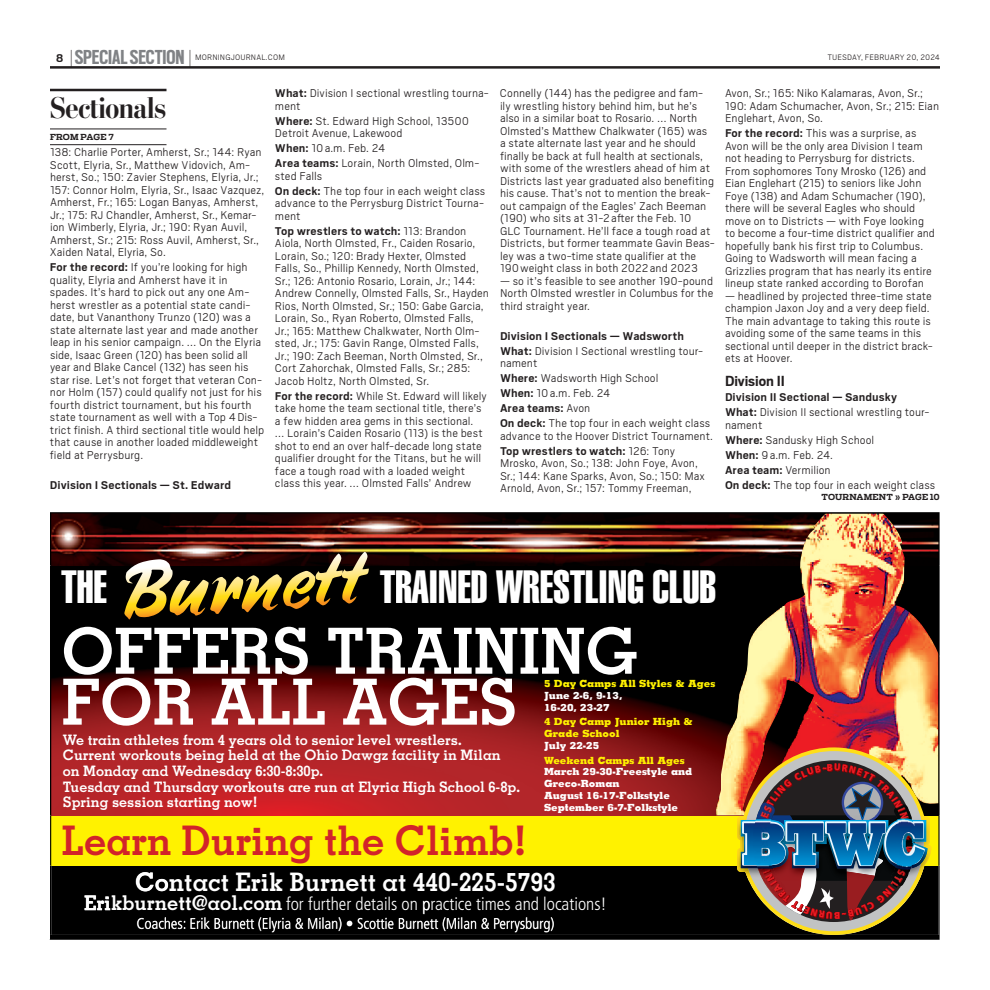
<style>
.page{position:relative;width:990px;height:990px;background:#fff}
.page>*{position:absolute;margin:0;border:0;box-sizing:border-box;transform-origin:0 0}
.t1{font:700 63.62px/50.9px "Memphis";color:#fff}
.t2{font:45.88px "Helvetica Extra Compressed";color:#fff}
.t3{font:700 40.75px "Memphis";color:#d2232a}
.t4{font:700 30px "Stilson Display";letter-spacing:-.005em;color:#231f20}
.t5{font:700 25.5px "Memphis";color:#fff}
.t6{font:700 22.5px "Scout Cond";color:#808285}
.t7{font:300 condensed 17.88px "Frutiger";color:#fff}
.t8{font:700 16.25px "Scout";letter-spacing:-.005em;color:#231f20}
.t9{font:300 condensed 15.25px "Frutiger";color:#fff}
.t10{font:700 14.38px/15.6px "Memphis";color:#fff}
.t11{font:12.5px/12.5px "Cub Scout Light OV AJLASC";color:#231f20}
.t12{font:12.5px "Cub Scout Bold OV AJLASD";color:#231f20}
.t13{font:800 9.88px/11.9px "Memphis";color:#fff}
.t14{font:800 9.88px/11.9px "Memphis";color:#fff200}
.t15{font:8.75px "Cub Scout Light OV AJLASC";letter-spacing:.01em;color:#231f20}
.t16{font:8.25px "Receiver Bold OV AJLASE";letter-spacing:.01em;color:#231f20}
.s1{font-family:"Cub Scout Light OV AJLASC";font-weight:400;font-size:21.5px;color:#231f20}
.s2{font-family:"Cub Scout Bold OV AJLASD"}
.s3{font-family:"Cub Scout Light OV AJLASC"}
.s4{font-family:"Memphis";font-weight:700;font-stretch:normal;font-size:20.38px}
</style>
<div class="page">
<hr style="left:50px;top:89px;width:116px;height:2px;background:#231f20">
<hr style="left:50px;top:129px;width:116px;height:1px;background:#231f20">
<hr style="left:50px;top:144px;width:116px;height:1px;background:#231f20">
<img style="left:50px;top:512px;width:890px;height:235px">
<img style="left:938px;top:654px;width:2px;height:93px">
<hr style="left:50px;top:66px;width:890px;height:3px;background:#231f20">
<svg style="left:50px;top:747px;width:890px;height:193px;background:#7c5321"></svg>
<h3 class="t6" style="left:70px;top:50px;width:123px"><span class="s1">|</span> SPECIAL SECTION <span class="s1">|</span></h3>
<p class="t12" style="left:56px;top:54px;width:9px">8</p>
<p class="t15" style="left:195px;top:55px;width:91px">MORNINGJOURNAL.COM</p>
<p class="t15" style="left:827px;top:55px;width:114px">TUESDAY, FEBRUARY 20, 2024</p>
<h3 class="t4" style="left:50px;top:97px;width:118px">Sectionals</h3>
<p class="t16" style="left:50px;top:134px;width:65px">FROM PAGE 7</p>
<p class="t11" style="left:50px;top:147px;width:216px">138: Charlie Porter, Amherst, Sr.; 144: Ryan Scott, Elyria, Sr., Matthew Vidovich, Am&shy;herst, So.; 150: Zavier Stephens, Elyria, Jr.; 157: Connor Holm, Elyria, Sr., Isaac Vazquez, Amherst, Fr.; 165: Logan Banyas, Amherst, Jr.; 175: RJ Chandler, Amherst, Sr., Kemar&shy;ion Wimberly, Elyria, Jr.; 190: Ryan Auvil, Amherst, Sr.; 215: Ross Auvil, Amherst, Sr., Xaiden Natal, Elyria, So.</p>
<p class="t11" style="left:50px;top:262px;width:216px"><span class="s2">For the record:</span> If you’re looking for high quality, Elyria and Amherst have it in spades. It’s hard to pick out any one Am&shy;herst wrestler as a potential state candi&shy;date, but Vananthony Trunzo (120) was a state alternate last year and made another leap in his senior campaign. … On the Elyria side, Isaac Green (120) has been solid all year and Blake Cancel (132) has seen his star rise. Let’s not forget that veteran Con&shy;nor Holm (157) could qualify not just for his fourth district tournament, but his fourth state tournament as well with a Top 4Dis&shy;trict finish. A third sectional title would help that cause in another loaded middleweight field at Perrysburg.</p>
<p class="t12" style="left:50px;top:481px;width:183px">Division I Sectionals — St. Edward</p>
<p class="t11" style="left:275px;top:88px;width:215px"><span class="s2">What:</span> Division I sectional wrestling tourna&shy;ment</p>
<p class="t11" style="left:275px;top:116px;width:196px"><span class="s2">Where:</span> St. Edward High School, 13500<br>Detroit Avenue, Lakewood</p>
<p class="t11" style="left:275px;top:142px;width:206px;line-height:15px"><span class="s2">When:</span> 10a.m. Feb. 24<br><span class="s2">Area teams:</span> Lorain, North Olmsted, Olm-</p>
<p class="t11" style="left:275px;top:170px;width:212px;line-height:15px">sted Falls<br><span class="s2">On deck:</span> The top four in each weight class</p>
<p class="t11" style="left:275px;top:198px;width:211px">advance to the Perrysburg District Tourna&shy;ment</p>
<p class="t12" style="left:275px;top:227px;width:193px">Top wrestlers to watch: <span class="s3">113: Brandon</span></p>
<p class="t11" style="left:275px;top:238px;width:216px">Aiola, North Olmsted, Fr., Caiden Rosario, Lorain, So.; 120: Brady Hexter, Olmsted Falls, So., Phillip Kennedy, North Olmsted, Sr.; 126: Antonio Rosario, Lorain, Jr.; 144:<br>Andrew Connelly, Olmsted Falls, Sr., Hayden Rios, North Olmsted, Sr.; 150: Gabe Garcia, Lorain, So., Ryan Roberto, Olmsted Falls, Jr.; 165: Matthew Chalkwater, North Olm&shy;sted, Jr.; 175: Gavin Range, Olmsted Falls, Jr.; 190: Zach Beeman, North Olmsted, Sr., Cort Zahorchak, Olmsted Falls, Sr.; 285:<br>Jacob Holtz, North Olmsted, Sr.</p>
<p class="t11" style="left:275px;top:391px;width:213px"><span class="s2">For the record:</span> While St. Edward will likely take home the team sectional title, there’s a few hidden area gems in this sectional.<br>… Lorain’s Caiden Rosario (113) is the best shot to end an over half-decade long state qualifier drought for the Titans, but he will face a tough road with a loaded weight class this year. … Olmsted Falls’ Andrew</p>
<p class="t11" style="left:500px;top:88px;width:216px">Connelly (144) has the pedigree and fam&shy;ily wrestling history behind him, but he’s also in a similar boat to Rosario. … North Olmsted’s Matthew Chalkwater (165) was a state alternate last year and he should finally be back at full health at sectionals, with some of the wrestlers ahead of him at Districts last year graduated also benefiting his cause. That’s not to mention the break&shy;out campaign of the Eagles’ Zach Beeman (190) who sits at 31-2after the Feb. 10<br>GLC Tournament. He’ll face a tough road at Districts, but former teammate Gavin Beas&shy;ley was a two-time state qualifier at the 190weight class in both 2022and 2023</p>
<p class="t11" style="left:500px;top:276px;width:215px;text-align:justify">— so it’s feasible to see another 190-pound North Olmsted wrestler in Columbus for the third straight year.</p>
<p class="t12" style="left:500px;top:332px;width:186px">Division I Sectionals — Wadsworth</p>
<p class="t11" style="left:500px;top:346px;width:205px"><span class="s2">What:</span> Division I Sectional wrestling tour&shy;nament</p>
<p class="t11" style="left:500px;top:372px;width:160px;line-height:15px"><span class="s2">Where:</span> Wadsworth High School<br><span class="s2">When:</span> 10a.m. Feb. 24</p>
<p class="t12" style="left:500px;top:405px;width:92px">Area teams: <span class="s3">Avon</span></p>
<p class="t11" style="left:500px;top:418px;width:214px"><span class="s2">On deck:</span> The top four in each weight class advance to the Hoover District Tournament.</p>
<p class="t12" style="left:500px;top:447px;width:177px">Top wrestlers to watch: <span class="s3">126: Tony</span></p>
<p class="t11" style="left:500px;top:458px;width:207px">Mrosko, Avon, So.; 138: John Foye, Avon,<br>Sr.; 144: Kane Sparks, Avon, So.; 150: Max<br>Arnold, Avon, Sr.; 157: Tommy Freeman,</p>
<p class="t11" style="left:725px;top:88px;width:216px">Avon, Sr.; 165: Niko Kalamaras, Avon, Sr.;<br>190: Adam Schumacher, Avon, Sr.; 215: Eian<br>Englehart, Avon, So.</p>
<p class="t11" style="left:725px;top:128px;width:212px"><span class="s2">For the record:</span> This was a surprise, as Avon will be the only area Division I team not heading to Perrysburg for districts.<br>From sophomores Tony Mrosko (126) and Eian Englehart (215) to seniors like John Foye (138) and Adam Schumacher (190), there will be several Eagles who should move on to Districts — with Foye looking to become a four-time district qualifier and hopefully bank his first trip to Columbus.<br>Going to Wadsworth will mean facing a Grizzlies program that has nearly its entire lineup state ranked according to Borofan</p>
<p class="t11" style="left:725px;top:291px;width:210px">— headlined by projected three-time state champion Jaxon Joy and a very deep field.<br>The main advantage to taking this route is avoiding some of the same teams in this sectional until deeper in the district brack&shy;ets at Hoover.</p>
<h3 class="t8" style="left:725px;top:376px;width:61px">Division II</h3>
<p class="t12" style="left:725px;top:393px;width:174px">Division II Sectional — Sandusky</p>
<p class="t11" style="left:725px;top:407px;width:206px"><span class="s2">What:</span> Division II sectional wrestling tour&shy;nament</p>
<p class="t11" style="left:725px;top:433px;width:151px;line-height:15px"><span class="s2">Where:</span> Sandusky High School<br><span class="s2">When:</span> 9a.m. Feb. 24.</p>
<p class="t12" style="left:725px;top:466px;width:107px">Area team: <span class="s3">Vermilion</span></p>
<p class="t11" style="left:725px;top:480px;width:212px"><span class="s2">On deck:</span> The top four in each weight class</p>
<p class="t16" style="left:822px;top:494px;width:120px">TOURNAMENT » PAGE 10</p>
<h2 class="t2" style="left:62px;top:571px;width:47px">THE</h2>
<h2 class="t2" style="left:380px;top:571px;width:338px">TRAINED WRESTLING CLUB</h2>
<h1 class="t1" style="left:62px;top:632px;width:578px">OFFERS TRAINING<br>FOR ALL AGES</h1>
<p class="t14" style="left:544px;top:679px;width:173px">5 Day Camps All Styles &amp; Ages</p>
<p class="t13" style="left:544px;top:690px;width:80px">June 2-6, 9-13,<br>16-20, 23-27</p>
<p class="t14" style="left:544px;top:717px;width:150px">4 Day Camp Junior High &amp;<br>Grade School</p>
<p class="t13" style="left:544px;top:741px;width:57px">July 22-25</p>
<p class="t14" style="left:544px;top:755px;width:142px">Weekend Camps All Ages</p>
<p class="t13" style="left:544px;top:767px;width:150px">March 29-30-Freestyle and<br>Greco-Roman<br>August 16-17-Folkstyle<br>September 6-7-Folkstyle</p>
<p class="t10" style="left:63px;top:731px;width:459px">We train athletes from 4 years old to senior level wrestlers.<br>Current workouts being held at the Ohio Dawgz facility in Milan on Monday and Wednesday 6:30-8:30p.<br>Tuesday and Thursday workouts are run at Elyria High School 6-8p.<br>Spring session starting now!</p>
<h3 class="t3" style="left:62px;top:825px;width:467px">Learn During the Climb!</h3>
<h3 class="t5" style="left:135px;top:872px;width:422px">Contact Erik Burnett at 440-225-5793</h3>
<h3 class="t7" style="left:84px;top:894px;width:524px"><span class="s4">Erikburnett@aol.com</span> for further details on practice times and locations!</h3>
<p class="t9" style="left:136px;top:915px;width:419px">Coaches: Erik Burnett (Elyria &amp; Milan) • Scottie Burnett (Milan &amp; Perrysburg)</p>
</div>
